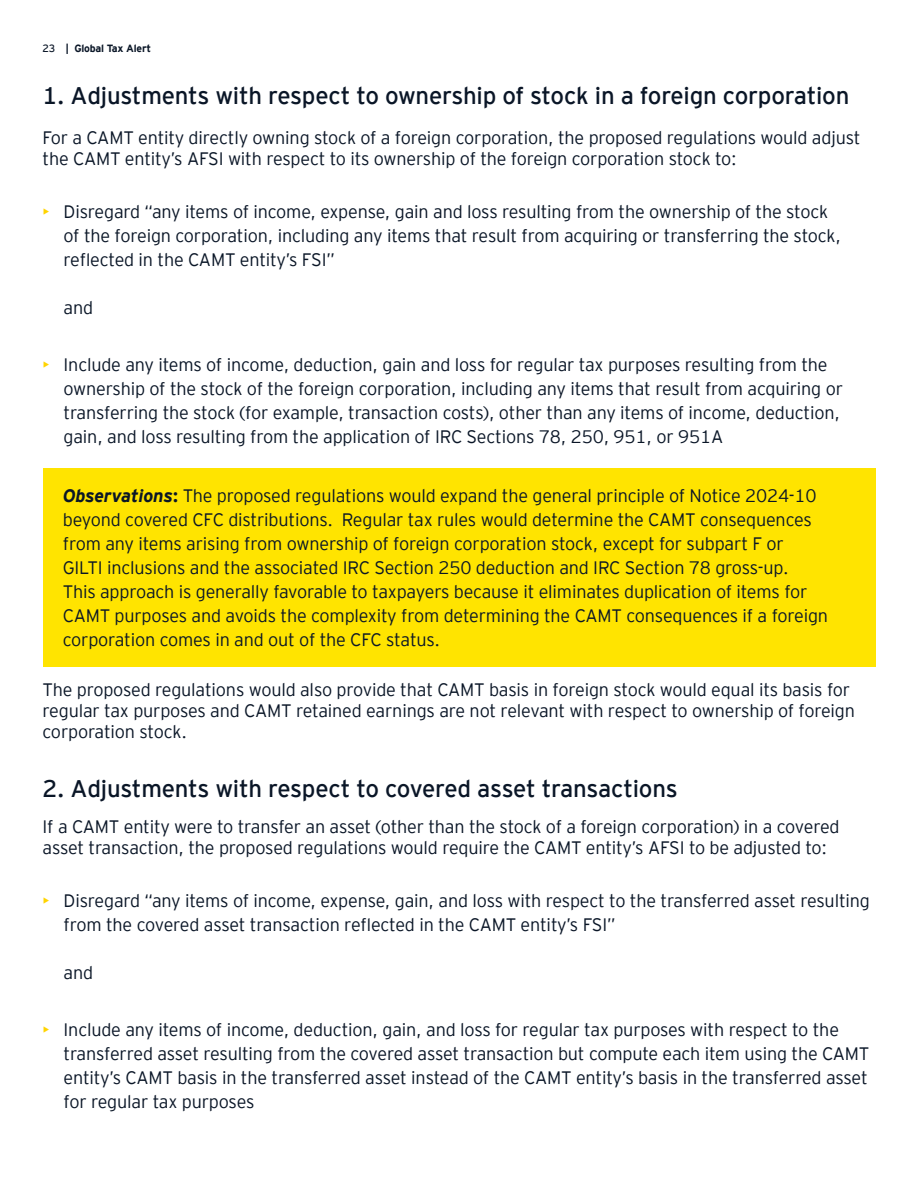
<style>
.page{position:relative;width:918px;height:1188px;background:#fff}
.page>*{position:absolute;margin:0;border:0;box-sizing:border-box;transform-origin:0 0}
.t1{font:24px "EY Interstate";letter-spacing:-.01em;color:#0a1627}
.t2{font:300 18px/24px "EY Interstate";letter-spacing:-.01em;color:#0a1627}
.t3{font:700 10.5px "EY Interstate";letter-spacing:-.02em;color:#0a1627}
.s1{font-weight:400}
.s2{color:#ffd400}
.s3{font-weight:700;font-style:italic}
.s4{font-weight:700}
</style>
<div class="page">
<div style="left:43px;top:468px;width:833px;height:199px;background:#ffe400"></div>
<p class="t3" style="left:43px;top:40px;width:110px"><span class="s1">23</span> | Global Tax Alert</p>
<h1 class="t1" style="left:43px;top:79px;width:808px">1. Adjustments with respect to ownership of stock in a foreign corporation</h1>
<p class="t2" style="left:43px;top:126px;width:819px;line-height:21px">For a CAMT entity directly owning stock of a foreign corporation, the proposed regulations would adjust the CAMT entity’s AFSI with respect to its ownership of the foreign corporation stock to:</p>
<p class="t2" style="left:64px;top:199px;width:779px;text-indent:-21px"><span class="s2">•</span> Disregard “any items of income, expense, gain and loss resulting from the ownership of the stock of the foreign corporation, including any items that result from acquiring or transferring the stock, reflected in the CAMT entity’s FSI”</p>
<p class="t2" style="left:64px;top:295px;width:31px">and</p>
<p class="t2" style="left:64px;top:352px;width:781px;text-indent:-21px"><span class="s2">•</span> Include any items of income, deduction, gain and loss for regular tax purposes resulting from the ownership of the stock of the foreign corporation, including any items that result from acquiring or transferring the stock (for example, transaction costs), other than any items of income, deduction, gain, and loss resulting from the application of IRC Sections 78, 250, 951, or 951A</p>
<p class="t2" style="left:63px;top:483px;width:767px"><span class="s3">Observations</span><span class="s4">:</span> The proposed regulations would expand the general principle of Notice 2024-10 beyond covered CFC distributions. Regular tax rules would determine the CAMT consequences from any items arising from ownership of foreign corporation stock, except for subpart F or GILTI inclusions and the associated IRC Section 250 deduction and IRC Section 78 gross-up.<br>This approach is generally favorable to taxpayers because it eliminates duplication of items for CAMT purposes and avoids the complexity from determining the CAMT consequences if a foreign corporation comes in and out of the CFC status.</p>
<p class="t2" style="left:43px;top:678px;width:814px;line-height:21px">The proposed regulations would also provide that CAMT basis in foreign stock would equal its basis for regular tax purposes and CAMT retained earnings are not relevant with respect to ownership of foreign corporation stock.</p>
<h1 class="t1" style="left:43px;top:772px;width:637px">2. Adjustments with respect to covered asset transactions</h1>
<p class="t2" style="left:43px;top:815px;width:799px;line-height:21px">If a CAMT entity were to transfer an asset (other than the stock of a foreign corporation) in a covered asset transaction, the proposed regulations would require the CAMT entity’s AFSI to be adjusted to:</p>
<p class="t2" style="left:64px;top:888px;width:808px;text-indent:-21px"><span class="s2">•</span> Disregard “any items of income, expense, gain, and loss with respect to the transferred asset resulting from the covered asset transaction reflected in the CAMT entity’s FSI”</p>
<p class="t2" style="left:64px;top:960px;width:31px">and</p>
<p class="t2" style="left:64px;top:1017px;width:807px;text-indent:-21px"><span class="s2">•</span> Include any items of income, deduction, gain, and loss for regular tax purposes with respect to the transferred asset resulting from the covered asset transaction but compute each item using the CAMT entity’s CAMT basis in the transferred asset instead of the CAMT entity’s basis in the transferred asset for regular tax purposes</p>
</div>
